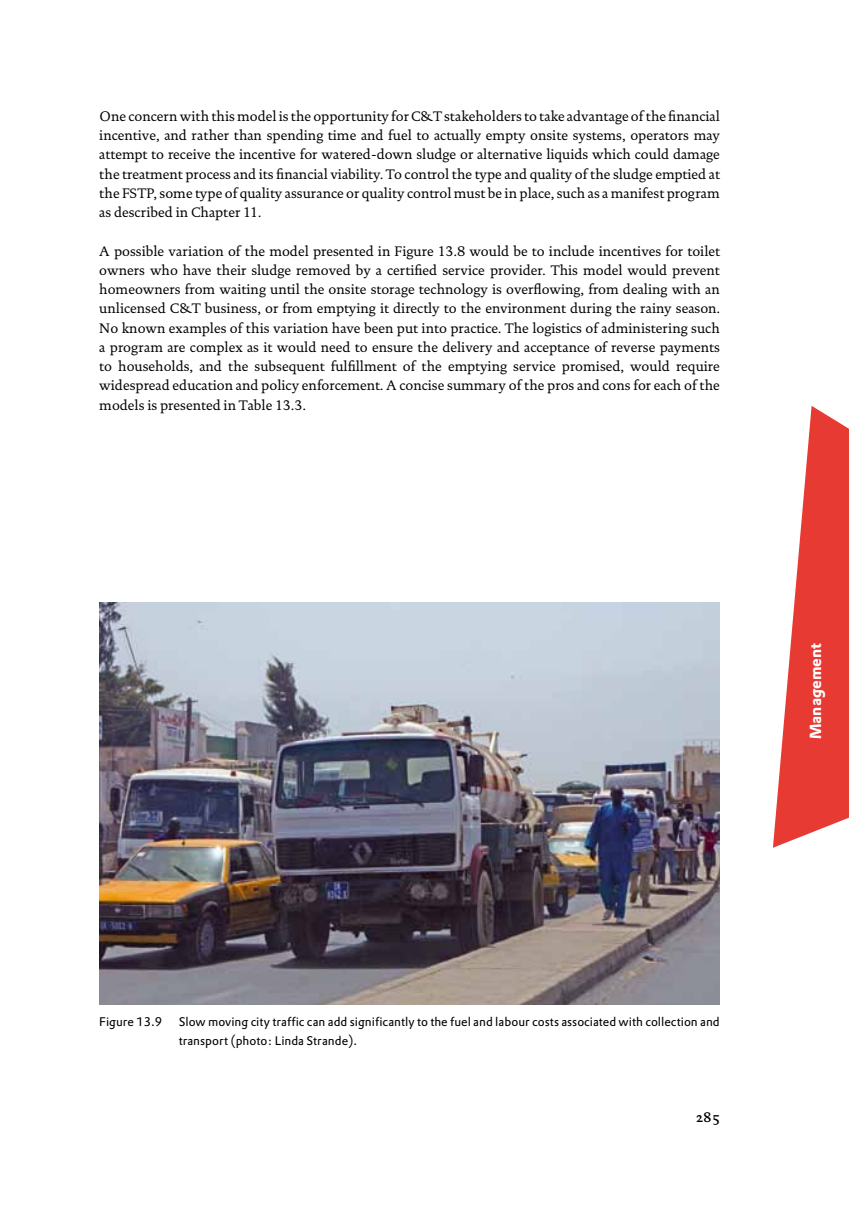
<style>
.page{position:relative;width:849px;height:1211px;background:#fff}
.page>*{position:absolute;margin:0;border:0;box-sizing:border-box;transform-origin:0 0}
.t1{font:700 15.75px "DTL Prokyon TOT";color:#fff}
.t2{font:14px/19.2px "DTL Documenta";color:#000;text-align:justify}
.t3{font:700 14px "DTL Documenta SP Semi";color:#000}
.t4{font:12.25px/19.2px "DTL Prokyon TOT";color:#000}
</style>
<div class="page">
<svg style="left:773px;top:406px;width:75px;height:441px"></svg>
<img style="left:99px;top:602px;width:620px;height:402px">
<p class="t2" style="left:99px;top:106px;width:622px">One concern with this model is the opportunity for C&amp;T stakeholders to take advantage of the financial incentive, and rather than spending time and fuel to actually empty onsite systems, operators may attempt to receive the incentive for watered-down sludge or alternative liquids which could damage the treatment process and its financial viability. To control the type and quality of the sludge emptied at the FSTP, some type of quality assurance or quality control must be in place, such as a manifest program as described in Chapter 11.</p>
<p class="t2" style="left:99px;top:241px;width:622px">A possible variation of the model presented in Figure 13.8 would be to include incentives for toilet owners who have their sludge removed by a certified service provider. This model would prevent homeowners from waiting until the onsite storage technology is overflowing, from dealing with an unlicensed C&amp;T business, or from emptying it directly to the environment during the rainy season.<br>No known examples of this variation have been put into practice. The logistics of administering such a program are complex as it would need to ensure the delivery and acceptance of reverse payments to households, and the subsequent fulfillment of the emptying service promised, would require widespread education and policy enforcement. A concise summary of the pros and cons for each of the models is presented in Table 13.3.</p>
<p class="t1" style="left:804px;top:739px;width:98px;rotate:-90deg">Management</p>
<p class="t4" style="left:99px;top:1011px;width:64px">Figure 13.9</p>
<p class="t4" style="left:179px;top:1011px;width:542px">Slow moving city traffic can add significantly to the fuel and labour costs associated with collection and transport (photo: Linda Strande).</p>
<p class="t3" style="left:695px;top:1109px;width:26px">285</p>
</div>
